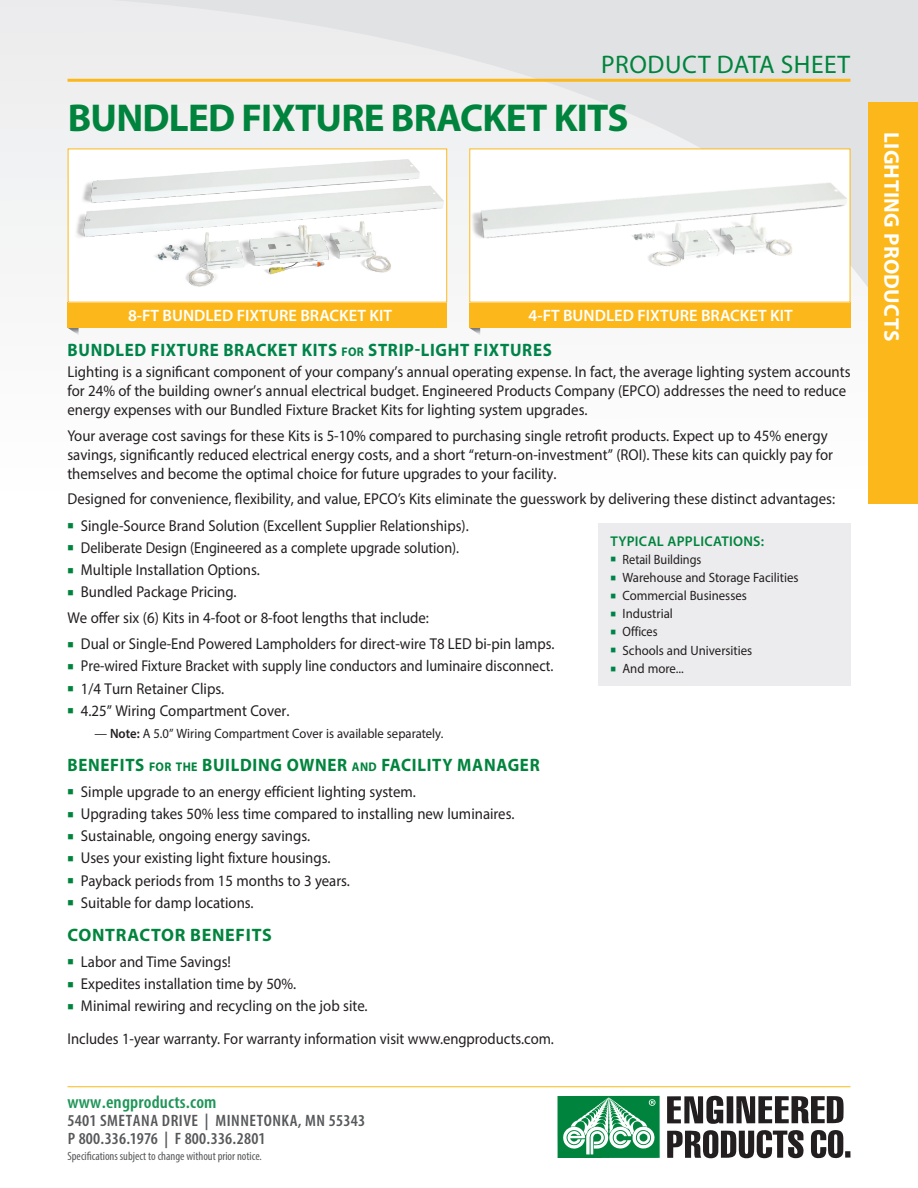
<style>
.page{position:relative;width:918px;height:1188px;background:#fff}
.page>*{position:absolute;margin:0;border:0;box-sizing:border-box;transform-origin:0 0}
._16_pt_subheads{font:700 39px "Myriad Pro";letter-spacing:-.02em;color:#00843d}
.sidebar_subhead{font:25.5px "Myriad Pro";letter-spacing:.02em;color:#00843d}
.t1{font:700 21.3px "Myriad Pro";letter-spacing:.02em;color:#fff}
.t2{font:700 18px "Myriad Pro";letter-spacing:.04em;color:#008348;scale:.94 1}
.body{font:700 18px "Myriad Pro";letter-spacing:.04em;color:#00843d;scale:.94 1}
.t3{font:600 condensed 18px "Myriad Pro";letter-spacing:.01em;color:#1e9557;scale:1.05 1}
.body-2{font:700 18px "Myriad Pro";letter-spacing:.04em;color:#00843d}
.t4{font:600 condensed 16.65px "Myriad Pro";letter-spacing:.01em;color:#57585a;scale:1.04 1}
.t5{font:600 16.5px "Myriad Pro";color:#fff}
.t6{font:600 condensed 16.5px "Myriad Pro";letter-spacing:.03em;color:#57585a;scale:1.06 1}
.body-3{font:15.75px/18.9px "Myriad Pro";color:#231f20;scale:.94 1}
.body-4{font:15.75px "Myriad Pro";color:#231f20;scale:.93 1}
.body-5{font:15.75px "Myriad Pro";color:#231f20;scale:.9 1}
._11_pt_subheads{font:600 14.1px "Myriad Pro";letter-spacing:.02em;color:#00843d}
.body-6{font:13.5px "Myriad Pro";color:#231f20;scale:.95 1}
.body-7{font:13.5px "Myriad Pro";color:#231f20;scale:.94 1}
.body-8{font:13.5px "Myriad Pro";color:#231f20;scale:.91 1}
.t7{font:condensed 12px "Myriad Pro";color:#57585a}
.s1{font-size:12.6px}
.s2{color:#00843d}
.s3{font-weight:600}
.s4{color:#008348}
.s5{font-size:16.65px}
.s6{font-size:16.5px}
</style>
<div class="page">
<svg style="left:0;top:0;width:918px;height:335px;fill:#eeedee"></svg>
<hr style="left:68px;top:1086px;width:782px;height:1px;background:#fcb81a">
<svg style="left:667px;top:1096px;width:177px;height:28px"></svg>
<svg style="left:667px;top:1130px;width:137px;height:29px"></svg>
<svg style="left:811px;top:1130px;width:39px;height:29px"></svg>
<svg style="left:558px;top:1096px;width:102px;height:62px"></svg>
<div style="left:868px;top:102px;width:50px;height:401px;background:#fcb81a"></div>
<hr style="left:68px;top:79px;width:782px;height:3px;background:#fcb81a">
<div style="left:598px;top:523px;width:252px;height:163px;background:#ececee"></div>
<div style="left:68px;top:303px;width:379px;height:25px;background:#fcb81b"></div>
<svg style="left:68px;top:328px;width:11px;height:7px"></svg>
<img style="left:70px;top:151px;width:375px;height:150px">
<div style="left:469px;top:303px;width:382px;height:25px;background:#fcb81b"></div>
<svg style="left:469px;top:328px;width:11px;height:7px"></svg>
<img style="left:471px;top:151px;width:377px;height:148px">
<p class="sidebar_subhead" style="left:601px;top:48px;width:251px">PRODUCT DATA SHEET</p>
<p class="_16_pt_subheads" style="left:68px;top:92px;width:562px">BUNDLED FIXTURE BRACKET KITS</p>
<p class="t5" style="left:128px;top:305px;width:266px">8-FT BUNDLED FIXTURE BRACKET KIT</p>
<p class="t5" style="left:529px;top:305px;width:266px">4-FT BUNDLED FIXTURE BRACKET KIT</p>
<p class="t2" style="left:68px;top:338px;width:517px">BUNDLED FIXTURE BRACKET KITS <span class="s1">FOR</span> STRIP-LIGHT FIXTURES</p>
<p class="body-3" style="left:67px;top:362px;width:835px">Lighting is a significant component of your company’s annual operating expense. In fact, the average lighting system accounts for 24% of the building owner’s annual electrical budget. Engineered Products Company (EPCO) addresses the need to reduce energy expenses with our Bundled Fixture Bracket Kits for lighting system upgrades.</p>
<p class="body-3" style="left:67px;top:426px;width:816px">Your average cost savings for these Kits is 5-10% compared to purchasing single retrofit products. Expect up to 45% energy savings, significantly reduced electrical energy costs, and a short “return-on-investment” (ROI). These kits can quickly pay for themselves and become the optimal choice for future upgrades to your facility.</p>
<p class="body-3" style="left:67px;top:489px;width:818px">Designed for convenience, flexibility, and value, EPCO’s Kits eliminate the guesswork by delivering these distinct advantages:</p>
<p class="body-4" style="left:67px;top:516px;width:433px"><span class="s2">■</span> Single-Source Brand Solution (Excellent Supplier Relationships).</p>
<p class="body-5" style="left:67px;top:538px;width:437px"><span class="s2">■</span> Deliberate Design (Engineered as a complete upgrade solution).</p>
<p class="body-3" style="left:67px;top:560px;width:206px"><span class="s2">■</span> Multiple Installation Options.</p>
<p class="body-3" style="left:67px;top:582px;width:181px"><span class="s2">■</span> Bundled Package Pricing.</p>
<p class="body-3" style="left:67px;top:608px;width:386px">We offer six (6) Kits in 4-foot or 8-foot lengths that include:</p>
<p class="body-4" style="left:67px;top:634px;width:525px"><span class="s2">■</span> Dual or Single-End Powered Lampholders for direct-wire T8 LED bi-pin lamps.</p>
<p class="body-5" style="left:67px;top:656px;width:541px"><span class="s2">■</span> Pre-wired Fixture Bracket with supply line conductors and luminaire disconnect.</p>
<p class="body-3" style="left:67px;top:679px;width:168px"><span class="s2">■</span> 1/4 Turn Retainer Clips.</p>
<p class="body-3" style="left:67px;top:701px;width:238px"><span class="s2">■</span> 4.25” Wiring Compartment Cover.</p>
<p class="body-7" style="left:94px;top:725px;width:373px">— <span class="s3">Note:</span> A 5.0” Wiring Compartment Cover is available separately.</p>
<p class="body" style="left:68px;top:753px;width:504px">BENEFITS <span class="s1">FOR THE</span> BUILDING OWNER <span class="s1">AND</span> FACILITY MANAGER</p>
<p class="body-3" style="left:67px;top:782px;width:372px"><span class="s2">■</span> Simple upgrade to an energy efficient lighting system.</p>
<p class="body-3" style="left:67px;top:804px;width:477px"><span class="s2">■</span> Upgrading takes 50% less time compared to installing new luminaires.</p>
<p class="body-3" style="left:67px;top:826px;width:260px"><span class="s2">■</span> Sustainable, ongoing energy savings.</p>
<p class="body-3" style="left:67px;top:848px;width:281px"><span class="s2">■</span> Uses your existing light fixture housings.</p>
<p class="body-3" style="left:67px;top:871px;width:302px"><span class="s2">■</span> Payback periods from 15 months to 3 years.</p>
<p class="body-3" style="left:67px;top:893px;width:200px"><span class="s2">■</span> Suitable for damp locations.</p>
<p class="body-2" style="left:68px;top:923px;width:206px">CONTRACTOR BENEFITS</p>
<p class="body-3" style="left:67px;top:952px;width:176px"><span class="s2">■</span> Labor and Time Savings!</p>
<p class="body-3" style="left:67px;top:974px;width:245px"><span class="s2">■</span> Expedites installation time by 50%.</p>
<p class="body-3" style="left:67px;top:996px;width:321px"><span class="s2">■</span> Minimal rewiring and recycling on the job site.</p>
<p class="body-4" style="left:67px;top:1029px;width:525px">Includes 1-year warranty. For warranty information visit www.engproducts.com.</p>
<p class="_11_pt_subheads" style="left:611px;top:532px;width:155px">TYPICAL APPLICATIONS:</p>
<p class="body-8" style="left:610px;top:551px;width:102px"><span class="s4">■</span> Retail Buildings</p>
<p class="body-6" style="left:610px;top:569px;width:200px"><span class="s4">■</span> Warehouse and Storage Facilities</p>
<p class="body-6" style="left:610px;top:587px;width:145px"><span class="s4">■</span> Commercial Businesses</p>
<p class="body-6" style="left:610px;top:605px;width:67px"><span class="s4">■</span> Industrial</p>
<p class="body-8" style="left:610px;top:624px;width:53px"><span class="s4">■</span> Offices</p>
<p class="body-6" style="left:610px;top:642px;width:151px"><span class="s4">■</span> Schools and Universities</p>
<p class="body-6" style="left:610px;top:660px;width:79px"><span class="s4">■</span> And more...</p>
<p class="t3" style="left:68px;top:1092px;width:144px">www.engproducts.com</p>
<p class="t6" style="left:68px;top:1112px;width:282px"><span class="s5">5401</span> SMETANA DRIVE | MINNETONKA, MN <span class="s5">55343</span></p>
<p class="t4" style="left:68px;top:1129px;width:192px"><span class="s6">P</span> 800.336.1976 <span class="s6">| F</span> 800.336.2801</p>
<p class="t7" style="left:68px;top:1149px;width:196px">Specifications subject to change without prior notice.</p>
<p class="t1" style="left:906px;top:132px;width:211px;rotate:90deg">LIGHTING PRODUCTS</p>
</div>
